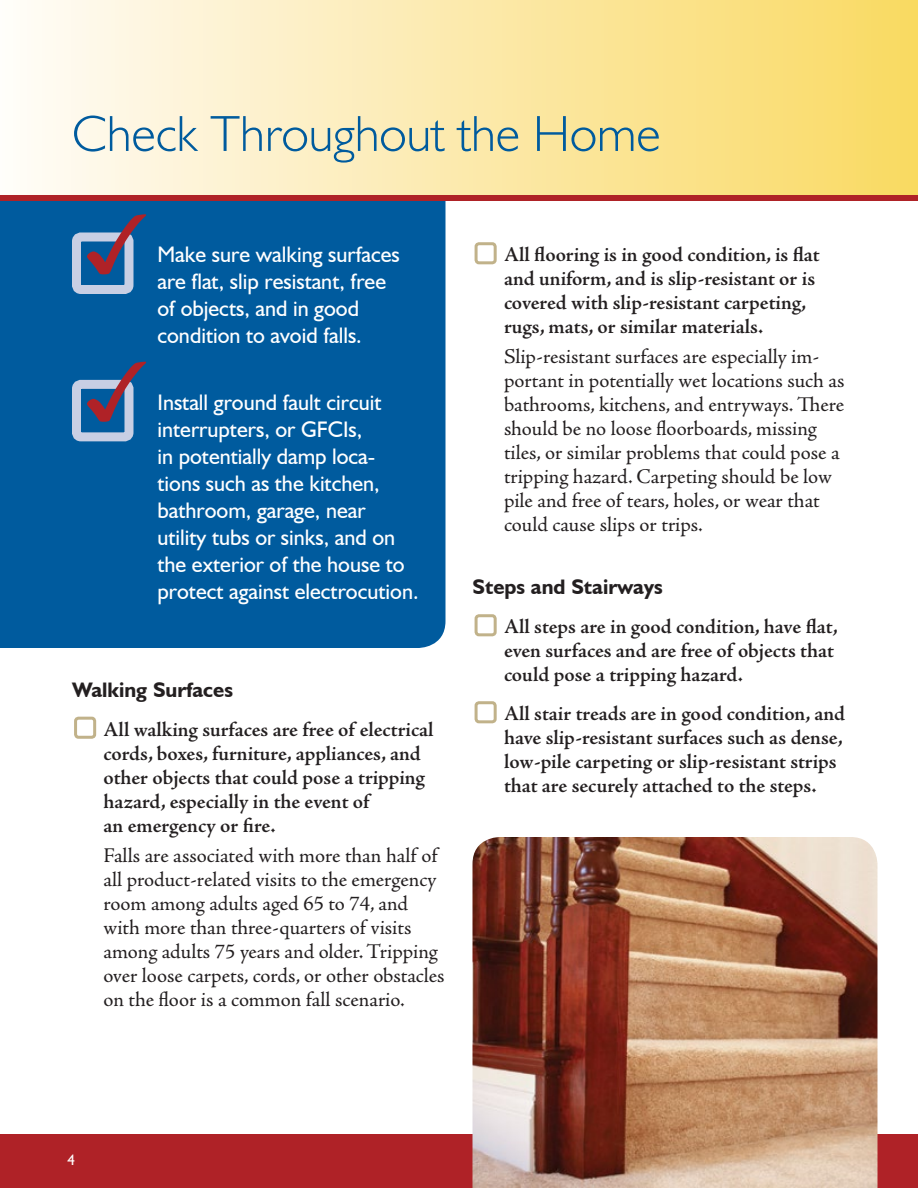
<style>
.page{position:relative;width:918px;height:1188px;background:#fff}
.page>*{position:absolute;margin:0;border:0;box-sizing:border-box;transform-origin:0 0}
.t1{font:84px "Monotype Sorts";color:#af2227}
.t2{font:300 51px "Humanist 521 BT";color:#005b9e}
.t3{font:22.5px/27px "Humanist 521 BT";color:#fff}
.t4{font:600 21px/24px "Adobe Jenson Pro";letter-spacing:-.005em;color:#231f20}
.t5{font:21px/24px "Adobe Jenson Pro";letter-spacing:-.005em;color:#231f20}
.t6{font:700 21px "Humanist 521 BT";color:#231f20}
.t7{font:15px "Humanist 521 BT";color:#fff}
</style>
<div class="page">
<div style="left:74px;top:717px;width:22px;height:22px;border:3px solid #c1b28a;border-radius:3px"></div>
<div style="left:475px;top:242px;width:22px;height:22px;border:3px solid #c1b28a;border-radius:3px"></div>
<div style="left:475px;top:614px;width:22px;height:22px;border:3px solid #c1b28a;border-radius:3px"></div>
<div style="left:475px;top:701px;width:22px;height:22px;border:3px solid #c1b28a;border-radius:3px"></div>
<div style="left:0;top:1134px;width:918px;height:54px;background:#af2227"></div>
<div style="left:0;top:201px;width:446px;height:447px;background:#005b9e"></div>
<div style="left:0;top:0;width:918px;height:196px;background:linear-gradient(to right,#fffcf9,#f9d962)"></div>
<div style="left:72px;top:232px;width:62px;height:62px;border:9px solid #c8cfe4;border-radius:4px"></div>
<div style="left:72px;top:380px;width:62px;height:61px;border:9px solid #c8cfe4;border-radius:4px"></div>
<div style="left:0;top:195px;width:918px;height:6px;background:#af2227"></div>
<img style="left:472px;top:837px;width:406px;height:351px">
<p class="t2" style="left:72px;top:102px;width:590px">Check Throughout the Home</p>
<p class="t1" style="left:86px;top:206px;width:78px">3</p>
<p class="t1" style="left:86px;top:354px;width:78px">3</p>
<p class="t3" style="left:158px;top:241px;width:244px">Make sure walking surfaces are flat, slip resistant, free of objects, and in good condition to avoid falls.</p>
<p class="t3" style="left:158px;top:388px;width:263px">Install ground fault circuit interrupters, or GFCIs,<br>in potentially damp loca&shy;tions such as the kitchen, bathroom, garage, near utility tubs or sinks, and on the exterior of the house to protect against electrocution.</p>
<p class="t6" style="left:72px;top:677px;width:162px">Walking Surfaces</p>
<p class="t4" style="left:104px;top:718px;width:332px">All walking surfaces are free of electrical cords, boxes, furniture, appliances, and other objects that could pose a tripping hazard, especially in the event of<br>an emergency or fire.</p>
<p class="t5" style="left:104px;top:844px;width:343px">Falls are associated with more than half of all product-related visits to the emergency room among adults aged 65 to 74, and with more than three-quarters of visits among adults 75 years and older. Tripping over loose carpets, cords, or other obstacles on the floor is a common fall scenario.</p>
<p class="t4" style="left:504px;top:243px;width:317px">All flooring is in good condition, is flat and uniform, and is slip-resistant or is covered with slip-resistant carpeting, rugs, mats, or similar materials.</p>
<p class="t5" style="left:504px;top:345px;width:342px">Slip-resistant surfaces are especially im&shy;portant in potentially wet locations such as bathrooms, kitchens, and entryways. There should be no loose floorboards, missing tiles, or similar problems that could pose a tripping hazard. Carpeting should be low pile and free of tears, holes, or wear that could cause slips or trips.</p>
<p class="t6" style="left:472px;top:574px;width:192px">Steps and Stairways</p>
<p class="t4" style="left:504px;top:615px;width:335px">All steps are in good condition, have flat, even surfaces and are free of objects that could pose a tripping hazard.</p>
<p class="t4" style="left:504px;top:702px;width:343px">All stair treads are in good condition, and have slip-resistant surfaces such as dense, low-pile carpeting or slip-resistant strips that are securely attached to the steps.</p>
<p class="t7" style="left:68px;top:1151px;width:9px">4</p>
</div>
